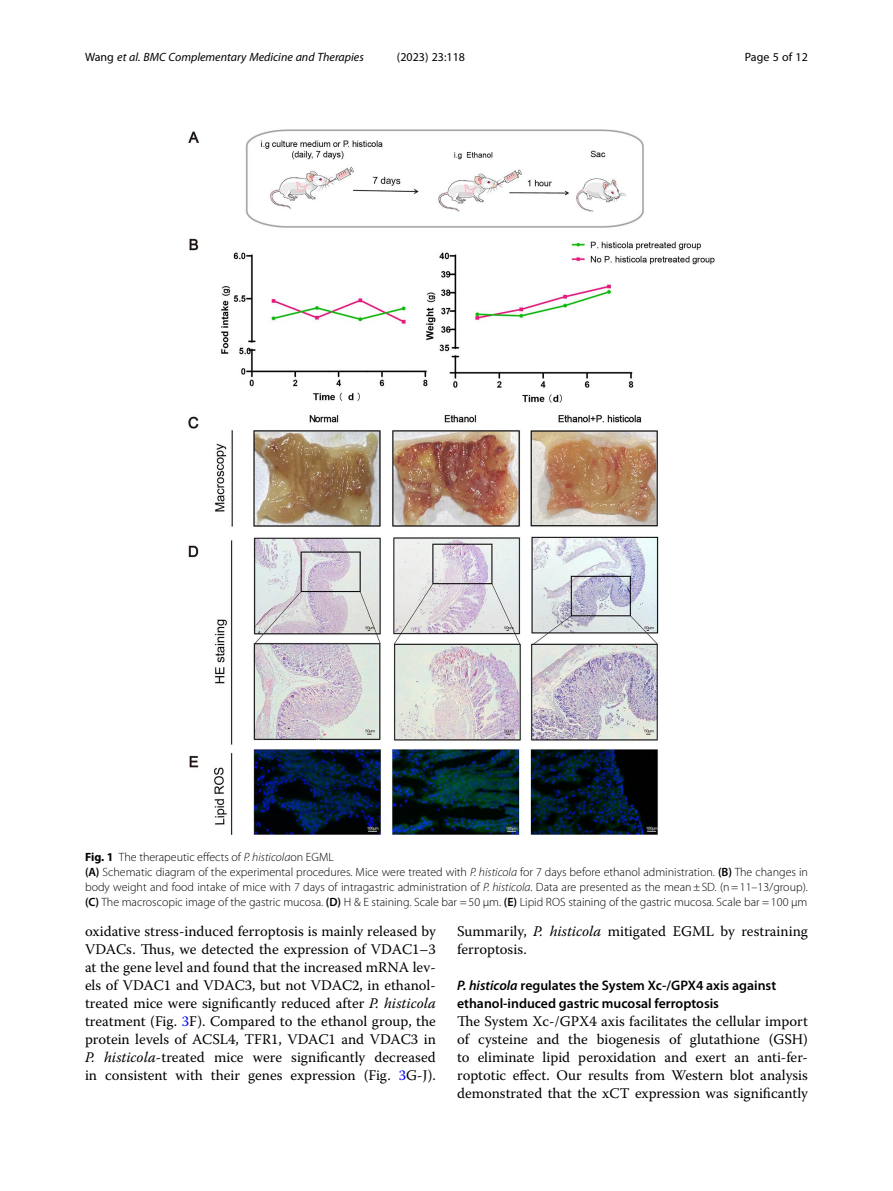
<style>
.page{position:relative;width:893px;height:1191px;background:#fff}
.page>*{position:absolute;margin:0;border:0;box-sizing:border-box;transform-origin:0 0}
.Body_Text{font:14.7px/18px "Warnock Pro";color:#000;text-align:justify}
.Head_2{font:600 13.8px/18px "Myriad Pro";color:#000}
.Figure_Caption{font:300 12px/15px "Myriad Pro";color:#000;text-align:justify}
.t1{font:italic 12px "Myriad Pro";color:#000}
.t2{font:12px "Myriad Pro";color:#000}
.s1{font-style:normal}
.s2{font-weight:700}
.s3{font-style:italic}
.s4{font-weight:600}
.s5{color:#00f}
</style>
<div class="page">
<img style="left:188px;top:129px;width:526px;height:705px">
<p class="t1" style="left:85px;top:50px;width:280px"><span class="s1">Wang</span> et al. BMC Complementary Medicine and Therapies</p>
<p class="t2" style="left:397px;top:50px;width:70px">(2023) 23:118</p>
<p class="t2" style="left:745px;top:50px;width:65px">Page 5 of 12</p>
<p class="Figure_Caption" style="left:85px;top:850px;width:250px"><span class="s2">Fig. 1</span> The therapeutic effects of <span class="s3">P. histicola</span>on EGML</p>
<p class="Figure_Caption" style="left:85px;top:865px;width:724px"><span class="s4">(A)</span> Schematic diagram of the experimental procedures. Mice were treated with <span class="s3">P. histicola</span> for 7 days before ethanol administration. <span class="s4">(B)</span> The changes in body weight and food intake of mice with 7 days of intragastric administration of <span class="s3">P. histicola</span>. Data are presented as the mean±SD. (n=11–13/group). <span class="s4">(C)</span> The macroscopic image of the gastric mucosa. <span class="s4">(D)</span> H &amp; E staining. Scale bar =50 μm. <span class="s4">(E)</span> Lipid ROS staining of the gastric mucosa. Scale bar =100 μm</p>
<p class="Body_Text" style="left:85px;top:922px;width:352px">oxidative stress-induced ferroptosis is mainly released by VDACs. Thus, we detected the expression of VDAC1–3 at the gene level and found that the increased mRNA lev&shy;els of VDAC1 and VDAC3, but not VDAC2, in ethanol&shy;treated mice were significantly reduced after <span class="s3">P. histicola </span>treatment (Fig. <span class="s5">3</span>F). Compared to the ethanol group, the protein levels of ACSL4, TFR1, VDAC1 and VDAC3 in <span class="s3">P. histicola</span>-treated mice were significantly decreased in consistent with their genes expression (Fig. <span class="s5">3</span>G-J).</p>
<p class="Body_Text" style="left:457px;top:922px;width:352px">Summarily, <span class="s3">P. histicola</span> mitigated EGML by restraining ferroptosis.</p>
<p class="Head_2" style="left:457px;top:976px;width:321px"><span class="s3">P. histicola</span> regulates the System Xc-/GPX4 axis against ethanol-induced gastric mucosal ferroptosis</p>
<p class="Body_Text" style="left:457px;top:1012px;width:352px">The System Xc-/GPX4 axis facilitates the cellular import of cysteine and the biogenesis of glutathione (GSH) to eliminate lipid peroxidation and exert an anti-fer&shy;roptotic effect. Our results from Western blot analysis demonstrated that the xCT expression was significantly</p>
</div>
